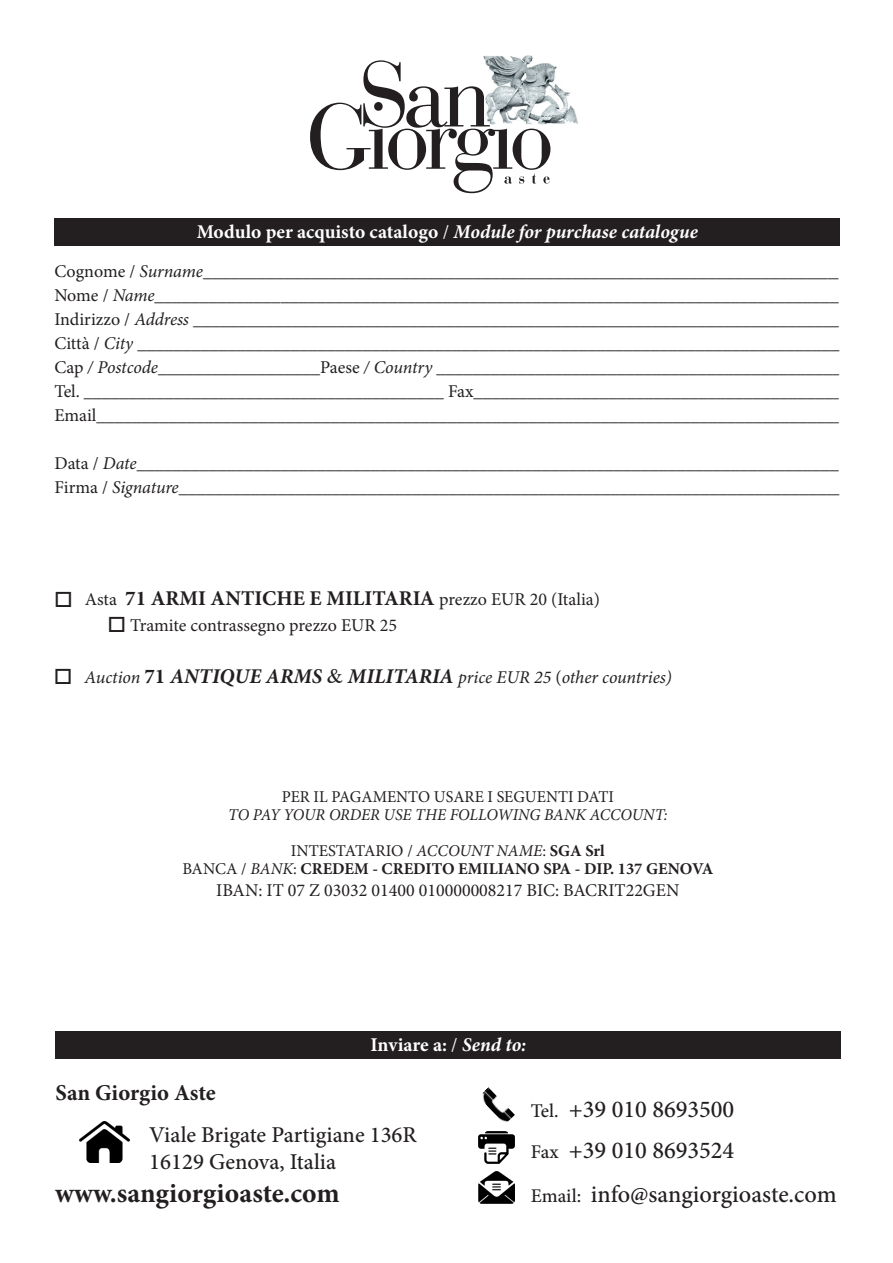
<style>
.page{position:relative;width:893px;height:1263px;background:#fff}
.page>*{position:absolute;margin:0;border:0;box-sizing:border-box;transform-origin:0 0}
.t1{font:700 27.45px "Minion Pro";letter-spacing:.005em;color:#231f20}
.t2{font:500 24.3px "Minion Pro";color:#231f20}
.t3{font:500 22.65px "Minion Pro";color:#231f20}
.t4{font:700 22.65px "Minion Pro";letter-spacing:-.005em;color:#231f20}
.t5{font:italic 700 19.5px "Minion Pro";letter-spacing:-.005em;color:#fff}
.t6{font:700 19.5px "Minion Pro";letter-spacing:-.005em;color:#fff}
.t7{font:italic 18px "Minion Pro";letter-spacing:-.01em;color:#231f20}
.t8{font:18px "Minion Pro";color:#231f20}
.t9{font:16.5px "Minion Pro";color:#231f20}
.t10{font:700 16.5px "Minion Pro";color:#231f20}
.t11{font:italic 16.5px "Minion Pro";color:#231f20}
.s1{font-style:normal}
.s2{font-weight:400;font-style:normal}
.s3{font-style:italic}
.s4{font-weight:700;font-size:21px}
.s5{font-weight:700;font-style:normal;font-size:21px}
.s6{font-family:"Times New Roman";font-style:normal;font-size:21px}
.s7{font-weight:700}
.s8{font-weight:400}
.s9{font-weight:400;font-style:italic}
.s10{font-size:19.35px}
</style>
<div class="page">
<div style="left:54px;top:218px;width:786px;height:28px;background:#231f20"></div>
<svg style="left:310px;top:60px;width:240px;height:133px"></svg>
<img style="left:484px;top:56px;width:94px;height:68px">
<img style="left:482px;top:1087px;width:33px;height:35px">
<img style="left:478px;top:1132px;width:37px;height:32px">
<img style="left:478px;top:1171px;width:37px;height:32px">
<img style="left:79px;top:1121px;width:51px;height:41px">
<div style="left:55px;top:1031px;width:786px;height:28px;background:#231f20"></div>
<p class="t5" style="left:197px;top:218px;width:503px"><span class="s1">Modulo per acquisto catalogo</span> <span class="s2">/</span> Module for purchase catalogue</p>
<p class="t7" style="left:54px;top:259px;width:786px"><span class="s1">Cognome /</span> Surname______________________________________________________________________</p>
<p class="t7" style="left:54px;top:283px;width:786px"><span class="s1">Nome /</span> Name____________________________________________________________________________</p>
<p class="t7" style="left:54px;top:307px;width:786px"><span class="s1">Indirizzo /</span> Address _______________________________________________________________________</p>
<p class="t7" style="left:54px;top:331px;width:786px"><span class="s1">Città /</span> City ______________________________________________________________________________</p>
<p class="t7" style="left:54px;top:355px;width:786px"><span class="s1">Cap</span> / Postcode__________________<span class="s1">Paese</span> / Country _____________________________________________</p>
<p class="t8" style="left:54px;top:379px;width:786px">Tel. ________________________________________ Fax_________________________________<span class="s3">________</span></p>
<p class="t8" style="left:54px;top:403px;width:786px">Email____________________________________________________________________________<span class="s3">_______</span></p>
<p class="t7" style="left:54px;top:451px;width:786px"><span class="s1">Data /</span> Date______________________________________________________________________________</p>
<p class="t7" style="left:54px;top:475px;width:787px"><span class="s1">Firma /</span> Signature_________________________________________________________________________</p>
<p class="t8" style="left:54px;top:587px;width:547px">□ Asta <span class="s4">71 ARMI ANTICHE E MILITARIA</span> prezzo EUR 20 (Italia)</p>
<p class="t8" style="left:107px;top:613px;width:291px">□ Tramite contrassegno prezzo EUR 25</p>
<p class="t7" style="left:54px;top:665px;width:620px">□ Auction <span class="s5">71</span> <span class="s4">ANTIQUE ARMS</span> <span class="s6">&amp;</span> <span class="s4">MILITARIA</span> price EUR 25 <span class="s1">(</span>other countries)</p>
<p class="t9" style="left:282px;top:785px;width:334px">PER IL PAGAMENTO USARE I SEGUENTI DATI</p>
<p class="t11" style="left:228px;top:803px;width:441px">TO PAY YOUR ORDER USE THE FOLLOWING BANK ACCOUNT:</p>
<p class="t9" style="left:291px;top:839px;width:316px">INTESTATARIO / <span class="s3">ACCOUNT NAME</span>: <span class="s7">SGA Srl</span></p>
<p class="t10" style="left:182px;top:857px;width:533px"><span class="s8">BANCA /</span> <span class="s9">BANK</span><span class="s8">:</span> CREDEM - CREDITO EMILIANO SPA - DIP. 137 GENOVA</p>
<p class="t8" style="left:216px;top:878px;width:465px">IBAN: IT 07 Z 03032 01400 010000008217 BIC: BACRIT22GEN</p>
<p class="t4" style="left:56px;top:1076px;width:162px">San Giorgio Aste</p>
<p class="t6" style="left:371px;top:1031px;width:157px">Inviare a: <span class="s8">/</span> <span class="s3">Send to:</span></p>
<p class="t2" style="left:531px;top:1093px;width:205px"><span class="s10">Tel.</span> +39 010 8693500</p>
<p class="t3" style="left:149px;top:1120px;width:269px">Viale Brigate Partigiane 136R</p>
<p class="t3" style="left:149px;top:1147px;width:188px">16129 Genova, Italia</p>
<p class="t2" style="left:531px;top:1133px;width:205px"><span class="s10">Fax</span> +39 010 8693524</p>
<p class="t1" style="left:55px;top:1174px;width:286px">www.sangiorgioaste.com</p>
<p class="t2" style="left:531px;top:1178px;width:307px"><span class="s10">Email:</span> info@sangiorgioaste.com</p>
</div>
